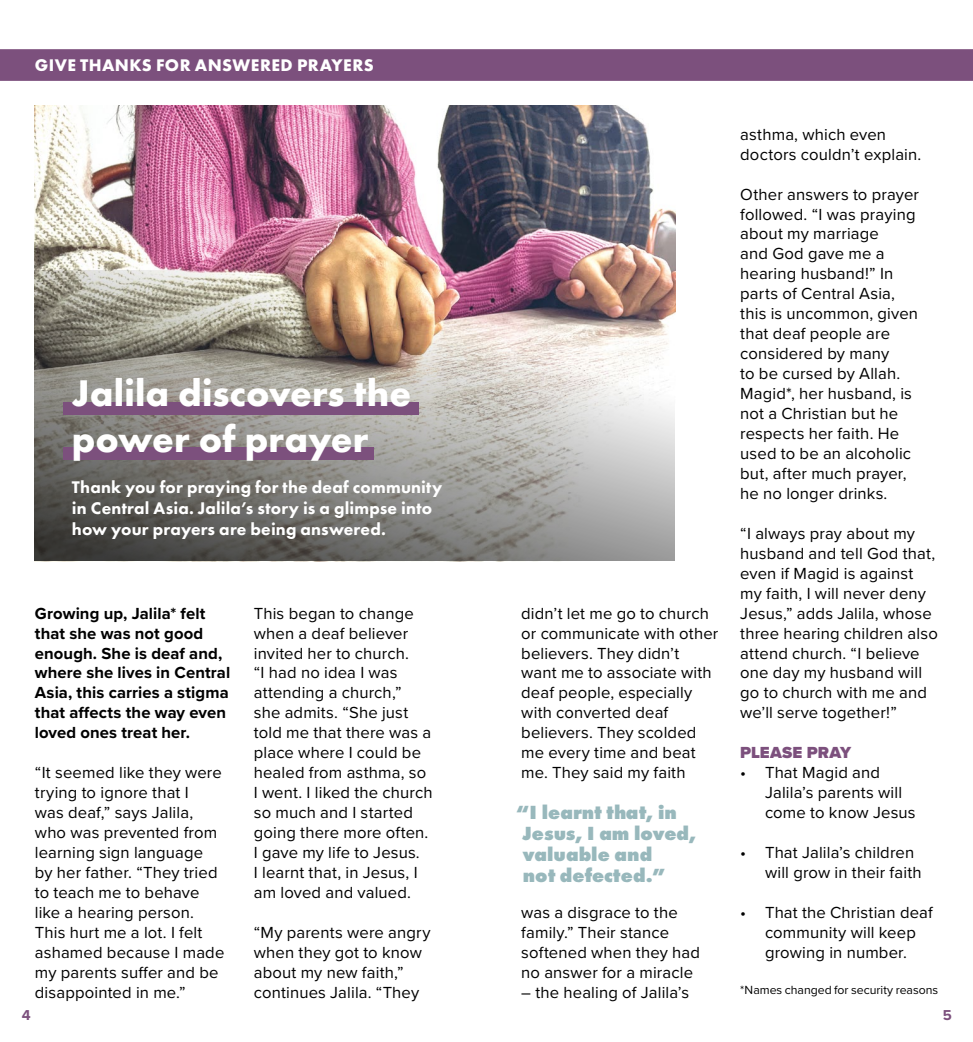
<style>
.page{position:relative;width:973px;height:1042px;background:#fff}
.page>*{position:absolute;margin:0;border:0;box-sizing:border-box;transform-origin:0 0}
.t1{font:700 38.5px/45.5px "Futura PT";color:#fff}
.t2{font:800 19.78px/21px "Futura PT";color:#98b8bc}
.t3{font:800 17.5px/21px "Futura PT";letter-spacing:.01em;color:#fff}
.t4{font:700 17.5px "Futura PT";letter-spacing:.02em;color:#fff}
.t5{font:16.62px/19.9px "Proxima Nova";letter-spacing:.01em;color:#000}
.t6{font:700 16.62px/19.9px "Proxima Nova";letter-spacing:.005em;color:#000}
.t7{font:900 16.62px "Proxima Nova";letter-spacing:.005em;color:#7c507d}
.t8{font:700 14.88px "Proxima Nova";color:#7c507d}
.t9{font:12.25px "Proxima Nova";color:#000}
</style>
<div class="page">
<img style="left:35px;top:105px;width:640px;height:165px">
<div style="left:0;top:49px;width:972px;height:32px;background:#7c507d"></div>
<img style="left:35px;top:270px;width:640px;height:291px">
<div style="left:63px;top:448px;width:310px;height:12px;background:#7c507d"></div>
<div style="left:63px;top:403px;width:355px;height:12px;background:#7c507d"></div>
<p class="t4" style="left:35px;top:54px;width:340px">GIVE THANKS FOR ANSWERED PRAYERS</p>
<h1 class="t1" style="left:72px;top:369px;width:340px">Jalila discovers the power of prayer</h1>
<p class="t3" style="left:72px;top:476px;width:372px">Thank you for praying for the deaf community in Central Asia. Jalila’s story is a glimpse into how your prayers are being answered.</p>
<p class="t6" style="left:35px;top:603px;width:197px">Growing up, Jalila* felt that she was not good enough. She is deaf and, where she lives in Central<br>Asia, this carries a stigma that affects the way even loved ones treat her.</p>
<p class="t5" style="left:35px;top:762px;width:191px">“It seemed like they were trying to ignore that I<br>was deaf,” says Jalila, who was prevented from learning sign language by her father. “They tried to teach me to behave like a hearing person.<br>This hurt me a lot. I felt ashamed because I made my parents suffer and be disappointed in me.”</p>
<p class="t5" style="left:254px;top:602px;width:180px">This began to change when a deaf believer invited her to church.<br>“I had no idea I was attending a church,”<br>she admits. “She just told me that there was a place where I could be healed from asthma, so<br>I went. I liked the church so much and I started going there more often.<br>I gave my life to Jesus.<br>I learnt that, in Jesus, I am loved and valued.</p>
<p class="t5" style="left:254px;top:921px;width:178px">“My parents were angry when they got to know about my new faith,” continues Jalila. “They</p>
<p class="t5" style="left:521px;top:602px;width:198px">didn’t let me go to church or communicate with other believers. They didn’t want me to associate with deaf people, especially with converted deaf believers. They scolded me every time and beat me. They said my faith</p>
<p class="t2" style="left:522px;top:802px;width:175px;text-indent:-7px">“I learnt that, in<br>Jesus, I am loved, valuable and<br>not defected.”</p>
<p class="t5" style="left:521px;top:901px;width:180px">was a disgrace to the family.” Their stance softened when they had no answer for a miracle</p>
<p class="t5" style="left:521px;top:981px;width:169px">– the healing of Jalila’s</p>
<p class="t5" style="left:740px;top:123px;width:183px">asthma, which even doctors couldn’t explain.</p>
<p class="t5" style="left:740px;top:183px;width:180px">Other answers to prayer followed. “I was praying about my marriage<br>and God gave me a hearing husband!” In parts of Central Asia, this is uncommon, given that deaf people are considered by many<br>to be cursed by Allah.<br>Magid*, her husband, is not a Christian but he respects her faith. He used to be an alcoholic but, after much prayer, he no longer drinks.</p>
<p class="t5" style="left:740px;top:522px;width:199px">“I always pray about my husband and tell God that, even if Magid is against my faith, I will never deny<br>Jesus,” adds Jalila, whose three hearing children also attend church. “I believe one day my husband will go to church with me and we’ll serve together!”</p>
<p class="t7" style="left:740px;top:740px;width:112px">PLEASE PRAY</p>
<p class="t5" style="left:765px;top:762px;width:152px;text-indent:-25px">• That Magid and<br>Jalila’s parents will come to know Jesus</p>
<p class="t5" style="left:765px;top:842px;width:158px;text-indent:-25px">• That Jalila’s children will grow in their faith</p>
<p class="t5" style="left:740px;top:901px;width:194px;text-align:center">• That the Christian deaf community will keep growing in number.</p>
<p class="t9" style="left:740px;top:981px;width:199px">*Names changed for security reasons</p>
<p class="t8" style="left:22px;top:1004px;width:10px">4</p>
<p class="t8" style="left:942px;top:1004px;width:11px">5</p>
</div>
